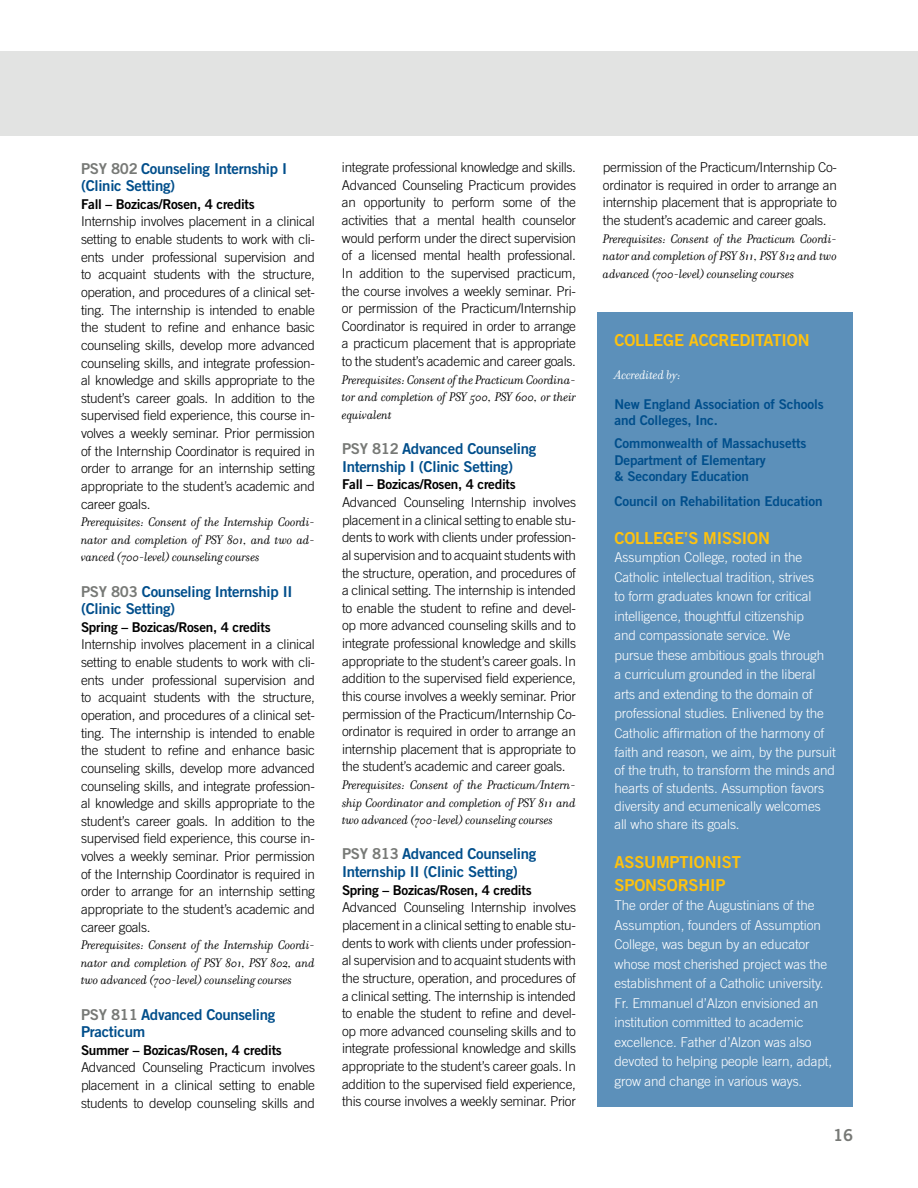
<style>
.page{position:relative;width:918px;height:1188px;background:#fff}
.page>*{position:absolute;margin:0;border:0;box-sizing:border-box;transform-origin:0 0}
.t1{font:16.5px/22.5px "Trade Gothic Bold Two";letter-spacing:-.01em;color:#ffc20e}
.t2{font:16.5px "Trade Gothic Bold Two";color:#777976}
.t3{font:15px/17.7px "Trade Gothic Bold Two";letter-spacing:-.02em;color:#004e8b}
.t4{font:300 13.5px/17.7px "Trade Gothic";letter-spacing:-.02em;color:#000;text-align:justify}
.t5{font:300 13.5px/19.5px "Trade Gothic";letter-spacing:-.01em;color:#fff}
.t6{font:italic 13.5px/17.7px "Filosofia";letter-spacing:-.01em;color:#000;text-align:justify}
.t7{font:13.5px/16.5px "Trade Gothic Bold Two";letter-spacing:-.01em;color:#004e8b}
.t8{font:13.5px "Trade Gothic Bold Two";letter-spacing:-.02em;color:#000}
.t9{font:italic 13.5px "Filosofia";letter-spacing:-.01em;color:#fff}
.s1{color:#777976}
</style>
<div class="page">
<div style="left:0;top:51px;width:918px;height:85px;background:#e2e3e2"></div>
<div style="left:597px;top:313px;width:256px;height:794px;background:#5c90ba"></div>
<p class="t3" style="left:81px;top:159px;width:208px"><span class="s1">PSY 802</span> Counseling Internship I (Clinic Setting)</p>
<p class="t8" style="left:81px;top:196px;width:175px">Fall – Bozicas/Rosen, 4 credits</p>
<p class="t4" style="left:81px;top:213px;width:236px">Internship involves placement in a clinical setting to enable students to work with cli&shy;ents under professional supervision and to acquaint students with the structure, operation, and procedures of a clinical set&shy;ting. The internship is intended to enable the student to refine and enhance basic counseling skills, develop more advanced counseling skills, and integrate profession&shy;al knowledge and skills appropriate to the student’s career goals. In addition to the supervised field experience, this course in&shy;volves a weekly seminar. Prior permission of the Internship Coordinator is required in order to arrange for an internship setting appropriate to the student’s academic and career goals.</p>
<p class="t6" style="left:81px;top:513px;width:236px">Prerequisites: Consent of the Internship Coordi&shy;nator and completion of PSY 801, and two ad&shy;vanced (700-level) counseling courses</p>
<p class="t3" style="left:81px;top:582px;width:213px"><span class="s1">PSY 803</span> Counseling Internship II (Clinic Setting)</p>
<p class="t8" style="left:81px;top:619px;width:191px">Spring – Bozicas/Rosen, 4 credits</p>
<p class="t4" style="left:81px;top:636px;width:236px">Internship involves placement in a clinical setting to enable students to work with cli&shy;ents under professional supervision and to acquaint students with the structure, operation, and procedures of a clinical set&shy;ting. The internship is intended to enable the student to refine and enhance basic counseling skills, develop more advanced counseling skills, and integrate profession&shy;al knowledge and skills appropriate to the student’s career goals. In addition to the supervised field experience, this course in&shy;volves a weekly seminar. Prior permission of the Internship Coordinator is required in order to arrange for an internship setting appropriate to the student’s academic and career goals.</p>
<p class="t6" style="left:81px;top:936px;width:236px">Prerequisites: Consent of the Internship Coordi&shy;nator and completion of PSY 801, PSY 802, and two advanced (700-level) counseling courses</p>
<p class="t3" style="left:81px;top:1005px;width:196px"><span class="s1">PSY 811</span> Advanced Counseling<br>Practicum</p>
<p class="t8" style="left:81px;top:1042px;width:202px">Summer – Bozicas/Rosen, 4 credits</p>
<p class="t4" style="left:81px;top:1059px;width:236px">Advanced Counseling Practicum involves placement in a clinical setting to enable students to develop counseling skills and</p>
<p class="t4" style="left:342px;top:158px;width:236px">integrate professional knowledge and skills.<br>Advanced Counseling Practicum provides an opportunity to perform some of the activities that a mental health counselor would perform under the direct supervision of a licensed mental health professional.<br>In addition to the supervised practicum, the course involves a weekly seminar. Pri&shy;or permission of the Practicum/Internship Coordinator is required in order to arrange a practicum placement that is appropriate to the student’s academic and career goals.</p>
<p class="t6" style="left:342px;top:371px;width:236px">Prerequisites: Consent of the Practicum Coordina&shy;tor and completion of PSY 500, PSY 600, or their equivalent</p>
<p class="t3" style="left:342px;top:440px;width:196px"><span class="s1">PSY 812</span> Advanced Counseling<br>Internship I (Clinic Setting)</p>
<p class="t8" style="left:342px;top:476px;width:175px">Fall – Bozicas/Rosen, 4 credits</p>
<p class="t4" style="left:342px;top:493px;width:236px">Advanced Counseling Internship involves placement in a clinical setting to enable stu&shy;dents to work with clients under profession&shy;al supervision and to acquaint students with the structure, operation, and procedures of a clinical setting. The internship is intended to enable the student to refine and devel&shy;op more advanced counseling skills and to integrate professional knowledge and skills appropriate to the student’s career goals. In addition to the supervised field experience, this course involves a weekly seminar. Prior permission of the Practicum/Internship Co&shy;ordinator is required in order to arrange an internship placement that is appropriate to the student’s academic and career goals.</p>
<p class="t6" style="left:342px;top:776px;width:236px">Prerequisites: Consent of the Practicum/Intern&shy;ship Coordinator and completion of PSY 811 and two advanced (700-level) counseling courses</p>
<p class="t3" style="left:342px;top:845px;width:196px"><span class="s1">PSY 813</span> Advanced Counseling<br>Internship II (Clinic Setting)</p>
<p class="t8" style="left:342px;top:882px;width:191px">Spring – Bozicas/Rosen, 4 credits</p>
<p class="t4" style="left:342px;top:899px;width:236px">Advanced Counseling Internship involves placement in a clinical setting to enable stu&shy;dents to work with clients under profession&shy;al supervision and to acquaint students with the structure, operation, and procedures of a clinical setting. The internship is intended to enable the student to refine and devel&shy;op more advanced counseling skills and to integrate professional knowledge and skills appropriate to the student’s career goals. In addition to the supervised field experience, this course involves a weekly seminar. Prior</p>
<p class="t4" style="left:603px;top:158px;width:235px">permission of the Practicum/Internship Co&shy;ordinator is required in order to arrange an internship placement that is appropriate to the student’s academic and career goals.</p>
<p class="t6" style="left:603px;top:230px;width:236px">Prerequisites: Consent of the Practicum Coordi&shy;nator and completion of PSY 811, PSY 812 and two advanced (700-level) counseling courses</p>
<p class="t1" style="left:615px;top:328px;width:197px">COLLEGE ACCREDITATION</p>
<p class="t9" style="left:615px;top:367px;width:68px">Accredited by:</p>
<p class="t7" style="left:615px;top:395px;width:211px">New England Association of Schools and Colleges, Inc.</p>
<p class="t7" style="left:615px;top:435px;width:193px">Commonwealth of Massachusetts<br>Department of Elementary<br>&amp; Secondary Education</p>
<p class="t7" style="left:615px;top:493px;width:210px">Council on Rehabilitation Education</p>
<p class="t1" style="left:615px;top:527px;width:157px">COLLEGE’S MISSION</p>
<p class="t5" style="left:615px;top:548px;width:223px">Assumption College, rooted in the Catholic intellectual tradition, strives<br>to form graduates known for critical intelligence, thoughtful citizenship<br>and compassionate service. We<br>pursue these ambitious goals through<br>a curriculum grounded in the liberal arts and extending to the domain of professional studies. Enlivened by the Catholic affirmation of the harmony of faith and reason, we aim, by the pursuit</p>
<p class="t5" style="left:615px;top:761px;width:222px;line-height:18px">of the truth, to transform the minds and hearts of students. Assumption favors diversity and ecumenically welcomes all who share its goals.</p>
<p class="t1" style="left:615px;top:851px;width:128px">ASSUMPTIONIST<br>SPONSORSHIP</p>
<p class="t5" style="left:615px;top:896px;width:219px">The order of the Augustinians of the Assumption, founders of Assumption College, was begun by an educator whose most cherished project was the establishment of a Catholic university.<br>Fr. Emmanuel d’Alzon envisioned an institution committed to academic excellence. Father d’Alzon was also devoted to helping people learn, adapt, grow and change in various ways.</p>
<p class="t2" style="left:833px;top:1125px;width:22px">16</p>
</div>
